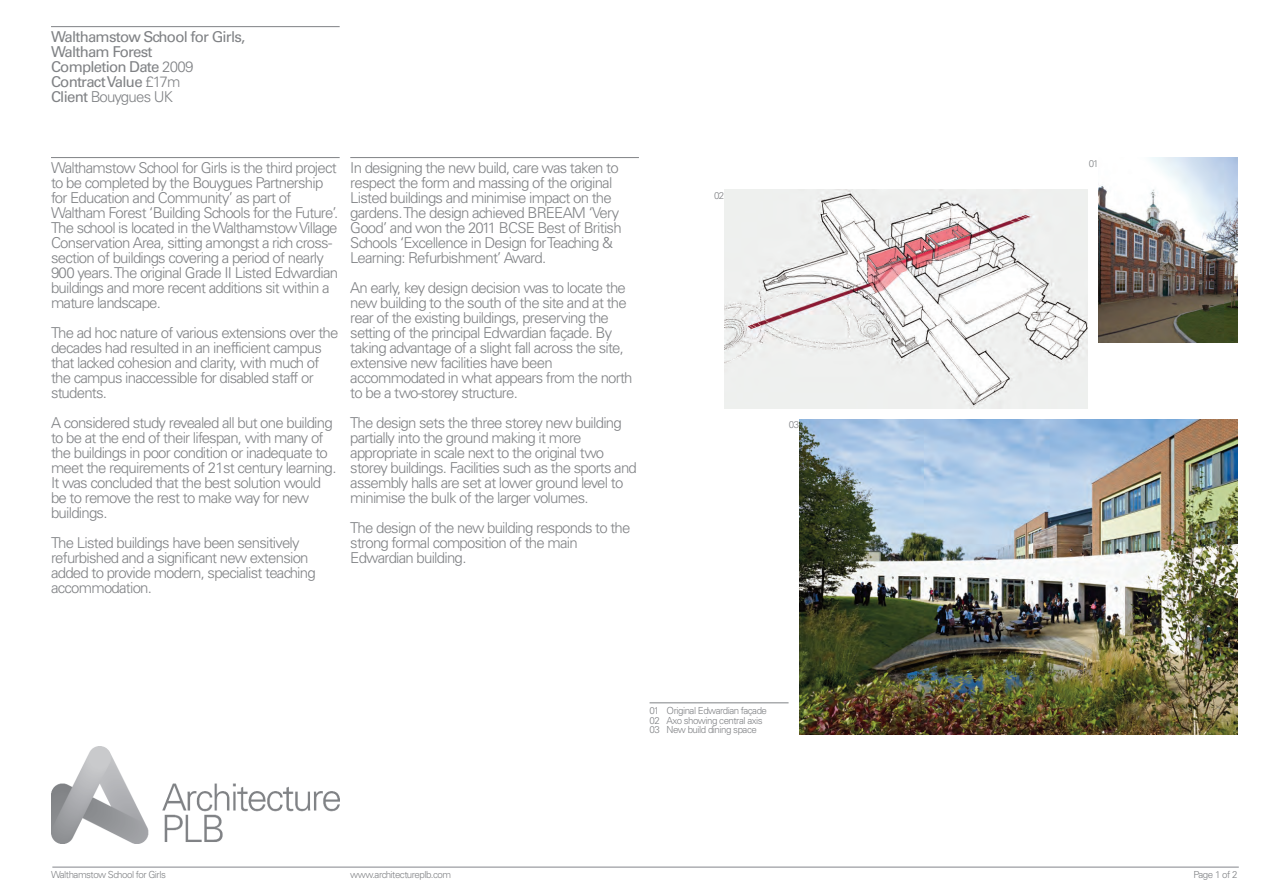
<style>
.page{position:relative;width:1263px;height:893px;background:#fff}
.page>*{position:absolute;margin:0;border:0;box-sizing:border-box;transform-origin:0 0}
.t1{font:300 15px/15px "Univers LT";letter-spacing:-.05em;color:#808285}
.t2{font:15px/15px "Univers LT";letter-spacing:-.05em;color:#808285}
.t3{font:300 9.75px/9.8px "Univers LT";letter-spacing:-.05em;color:#808285}
.s1{font-weight:300}
</style>
<div class="page">
<hr style="left:52px;top:867px;width:1187px;height:1px;background:#83868c">
<img style="left:51px;top:746px;width:289px;height:98px">
<hr style="left:51px;top:26px;width:289px;height:1px;background:#808285">
<hr style="left:51px;top:157px;width:289px;height:1px;background:#808285">
<hr style="left:350px;top:157px;width:289px;height:1px;background:#808285">
<hr style="left:649px;top:702px;width:139px;height:1px;background:#808285">
<img style="left:1098px;top:157px;width:139px;height:186px">
<img style="left:724px;top:189px;width:364px;height:219px">
<img style="left:799px;top:419px;width:438px;height:315px">
<p class="t2" style="left:51px;top:30px;width:196px">Walthamstow School for Girls,<br>Waltham Forest<br>Completion Date <span class="s1">2009<br></span>Contract Value <span class="s1">£17m<br></span>Client <span class="s1">Bouygues UK</span></p>
<p class="t1" style="left:51px;top:161px;width:289px">Walthamstow School for Girls is the third project to be completed by the Bouygues Partnership for Education and Community’ as part of Waltham Forest ‘Building Schools for the Future’.<br>The school is located in the Walthamstow Village Conservation Area, sitting amongst a rich cross&shy;section of buildings covering a period of nearly 900 years. The original Grade II Listed Edwardian buildings and more recent additions sit within a mature landscape.</p>
<p class="t1" style="left:51px;top:326px;width:289px">The ad hoc nature of various extensions over the decades had resulted in an inefficient campus that lacked cohesion and clarity, with much of the campus inaccessible for disabled staff or students.</p>
<p class="t1" style="left:51px;top:416px;width:287px">A considered study revealed all but one building to be at the end of their lifespan, with many of the buildings in poor condition or inadequate to meet the requirements of 21st century learning.<br>It was concluded that the best solution would be to remove the rest to make way for new buildings.</p>
<p class="t1" style="left:51px;top:536px;width:266px">The Listed buildings have been sensitively refurbished and a significant new extension added to provide modern, specialist teaching accommodation.</p>
<p class="t1" style="left:350px;top:161px;width:273px">In designing the new build, care was taken to respect the form and massing of the original Listed buildings and minimise impact on the gardens. The design achieved BREEAM ‘Very Good’ and won the 2011 BCSE Best of British Schools ‘Excellence in Design for Teaching &amp; Learning: Refurbishment’ Award.</p>
<p class="t1" style="left:350px;top:281px;width:284px">An early, key design decision was to locate the new building to the south of the site and at the rear of the existing buildings, preserving the setting of the principal Edwardian façade. By taking advantage of a slight fall across the site, extensive new facilities have been accommodated in what appears from the north to be a two-storey structure.</p>
<p class="t1" style="left:350px;top:416px;width:288px">The design sets the three storey new building partially into the ground making it more appropriate in scale next to the original two storey buildings. Facilities such as the sports and assembly halls are set at lower ground level to minimise the bulk of the larger volumes.</p>
<p class="t1" style="left:350px;top:521px;width:282px">The design of the new building responds to the strong formal composition of the main<br>Edwardian building.</p>
<p class="t3" style="left:714px;top:191px;width:12px">02</p>
<p class="t3" style="left:789px;top:421px;width:12px">03</p>
<p class="t3" style="left:649px;top:706px;width:119px">01 Original Edwardian façade<br>02 Axo showing central axis<br>03 New build dining space</p>
<p class="t3" style="left:1089px;top:159px;width:11px">01</p>
<p class="t3" style="left:51px;top:870px;width:116px">Walthamstow School for Girls</p>
<p class="t3" style="left:350px;top:870px;width:102px">www.architectureplb.com</p>
<p class="t3" style="left:1193px;top:870px;width:46px">Page 1 of 2</p>
</div>
